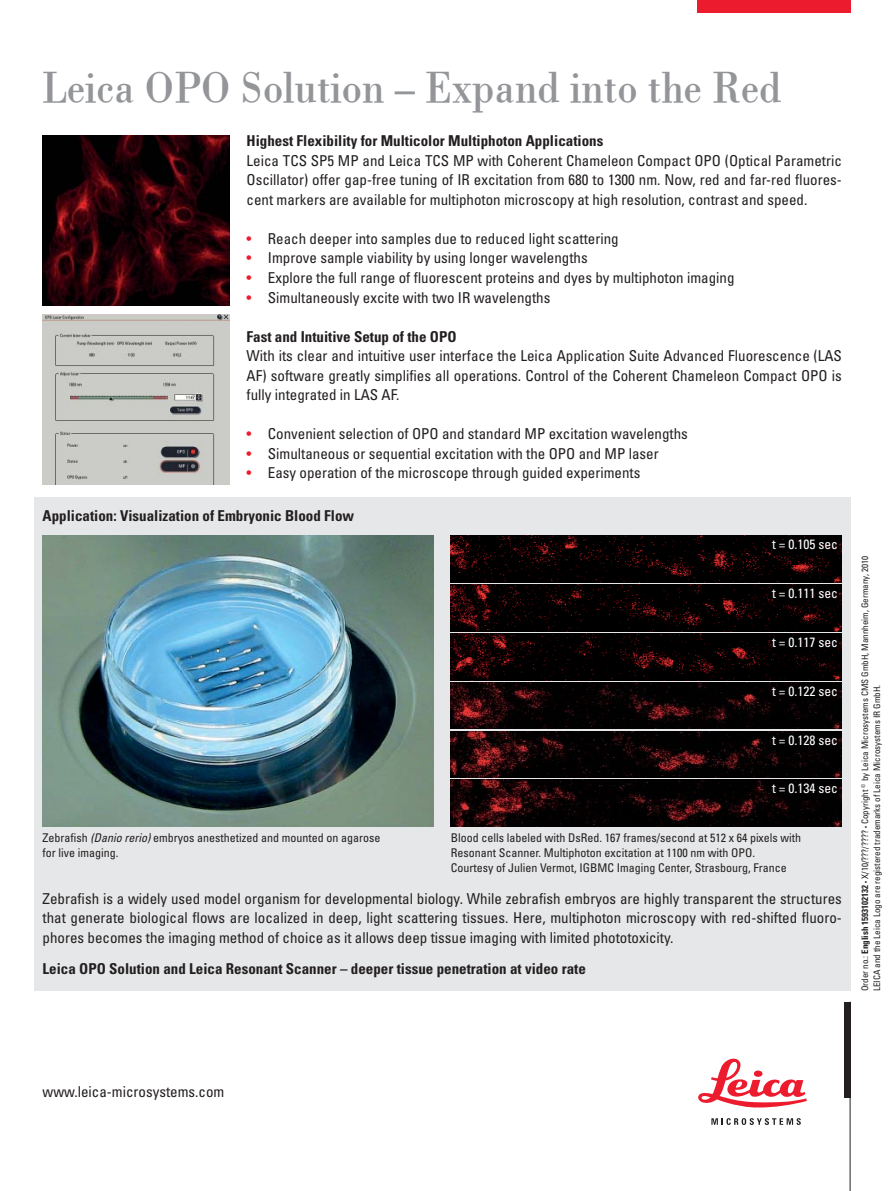
<style>
.page{position:relative;width:893px;height:1191px;background:#fff}
.page>*{position:absolute;margin:0;border:0;box-sizing:border-box;transform-origin:0 0}
.t1{font:45px "Leicana";color:#939598}
.t2{font:condensed 15px/19.5px "Univers LT Std";color:#231f20;text-align:justify}
.t3{font:700 condensed 15px "Univers LT Std";color:#231f20}
.t4{font:condensed 13.5px "Univers LT Std";color:#fff}
.t5{font:condensed 12px/15px "Univers LT Std";color:#231f20}
.t6{font:condensed 9px/12px "Univers";color:#231f20}
.s1{color:#ed1b2e}
.s2{font-style:italic}
.s3{font-weight:700}
.s4{font-size:6px}
</style>
<div class="page">
<div style="left:34px;top:497px;width:816px;height:493px;background:#e6e7e8"></div>
<svg style="left:698px;top:1058px;width:109px;height:49px"></svg>
<svg style="left:711px;top:1118px;width:90px;height:7px"></svg>
<div style="left:844px;top:1001px;width:6px;height:96px;background:#231f20"></div>
<hr style="left:850px;top:1001px;width:1px;height:189px;background:#231f20">
<div style="left:697px;top:0;width:153px;height:13px;background:#ed1b2e"></div>
<img style="left:43px;top:136px;width:187px;height:170px">
<img style="left:43px;top:314px;width:187px;height:170px">
<img style="left:43px;top:535px;width:391px;height:291px">
<img style="left:451px;top:535px;width:390px;height:47px">
<img style="left:451px;top:584px;width:390px;height:47px">
<img style="left:451px;top:633px;width:390px;height:47px">
<img style="left:451px;top:682px;width:390px;height:47px">
<img style="left:451px;top:731px;width:390px;height:47px">
<img style="left:451px;top:780px;width:390px;height:46px">
<h1 class="t1" style="left:43px;top:60px;width:741px">Leica OPO Solution – Expand into the Red</h1>
<p class="t3" style="left:247px;top:134px;width:358px">Highest Flexibility for Multicolor Multiphoton Applications</p>
<p class="t2" style="left:247px;top:152px;width:597px">Leica TCS SP5 MP and Leica TCS MP with Coherent Chameleon Compact OPO (Optical Parametric Oscillator) offer gap-free tuning of IR excitation from 680 to 1300 nm. Now, red and far-red fluores&shy;cent markers are available for multiphoton microscopy at high resolution, contrast and speed.</p>
<p class="t2" style="left:247px;top:230px;width:374px"><span class="s1">•</span> Reach deeper into samples due to reduced light scattering</p>
<p class="t2" style="left:247px;top:249px;width:343px"><span class="s1">•</span> Improve sample viability by using longer wavelengths</p>
<p class="t2" style="left:247px;top:269px;width:489px"><span class="s1">•</span> Explore the full range of fluorescent proteins and dyes by multiphoton imaging</p>
<p class="t2" style="left:247px;top:288px;width:305px"><span class="s1">•</span> Simultaneously excite with two IR wavelengths</p>
<p class="t3" style="left:247px;top:329px;width:211px">Fast and Intuitive Setup of the OPO</p>
<p class="t2" style="left:247px;top:347px;width:597px">With its clear and intuitive user interface the Leica Application Suite Advanced Fluorescence (LAS AF) software greatly simplifies all operations. Control of the Coherent Chameleon Compact OPO is fully integrated in LAS AF.</p>
<p class="t2" style="left:247px;top:425px;width:443px"><span class="s1">•</span> Convenient selection of OPO and standard MP excitation wavelengths</p>
<p class="t2" style="left:247px;top:444px;width:414px"><span class="s1">•</span> Simultaneous or sequential excitation with the OPO and MP laser</p>
<p class="t2" style="left:247px;top:464px;width:395px"><span class="s1">•</span> Easy operation of the microscope through guided experiments</p>
<p class="t3" style="left:43px;top:508px;width:313px">Application: Visualization of Embryonic Blood Flow</p>
<p class="t4" style="left:772px;top:537px;width:67px">t = 0.105 sec</p>
<p class="t4" style="left:772px;top:586px;width:67px">t = 0.111 sec</p>
<p class="t4" style="left:772px;top:635px;width:67px">t = 0.117 sec</p>
<p class="t4" style="left:772px;top:684px;width:67px">t = 0.122 sec</p>
<p class="t4" style="left:772px;top:733px;width:67px">t = 0.128 sec</p>
<p class="t4" style="left:772px;top:782px;width:67px">t = 0.134 sec</p>
<p class="t5" style="left:43px;top:831px;width:339px">Zebrafish <span class="s2">(Danio rerio)</span> embryos anesthetized and mounted on agarose for live imaging.</p>
<p class="t5" style="left:451px;top:831px;width:352px">Blood cells labeled with DsRed. 167 frames/second at 512 x 64 pixels with<br>Resonant Scanner. Multiphoton excitation at 1100 nm with OPO.<br>Courtesy of Julien Vermot, IGBMC Imaging Center, Strasbourg, France</p>
<p class="t2" style="left:43px;top:889px;width:801px">Zebrafish is a widely used model organism for developmental biology. While zebrafish embryos are highly transparent the structures that generate biological flows are localized in deep, light scattering tissues. Here, multiphoton microscopy with red-shifted fluoro&shy;phores becomes the imaging method of choice as it allows deep tissue imaging with limited phototoxicity.</p>
<p class="t3" style="left:43px;top:961px;width:545px">Leica OPO Solution and Leica Resonant Scanner – deeper tissue penetration at video rate</p>
<p class="t6" style="left:860px;top:991px;width:436px;rotate:-90deg">Order no.: <span class="s3">English 1593102132</span> <span class="s4">•</span> X/10/???/???? <span class="s4">•</span> Copyright <sup>©</sup> by Leica Microsystems CMS GmbH, Mannheim, Germany, 2010<br>LEICA and the Leica Logo are registered trademarks of Leica Microsystems IR GmbH.</p>
<p class="t2" style="left:43px;top:1083px;width:183px">www.leica-microsystems.com</p>
</div>
